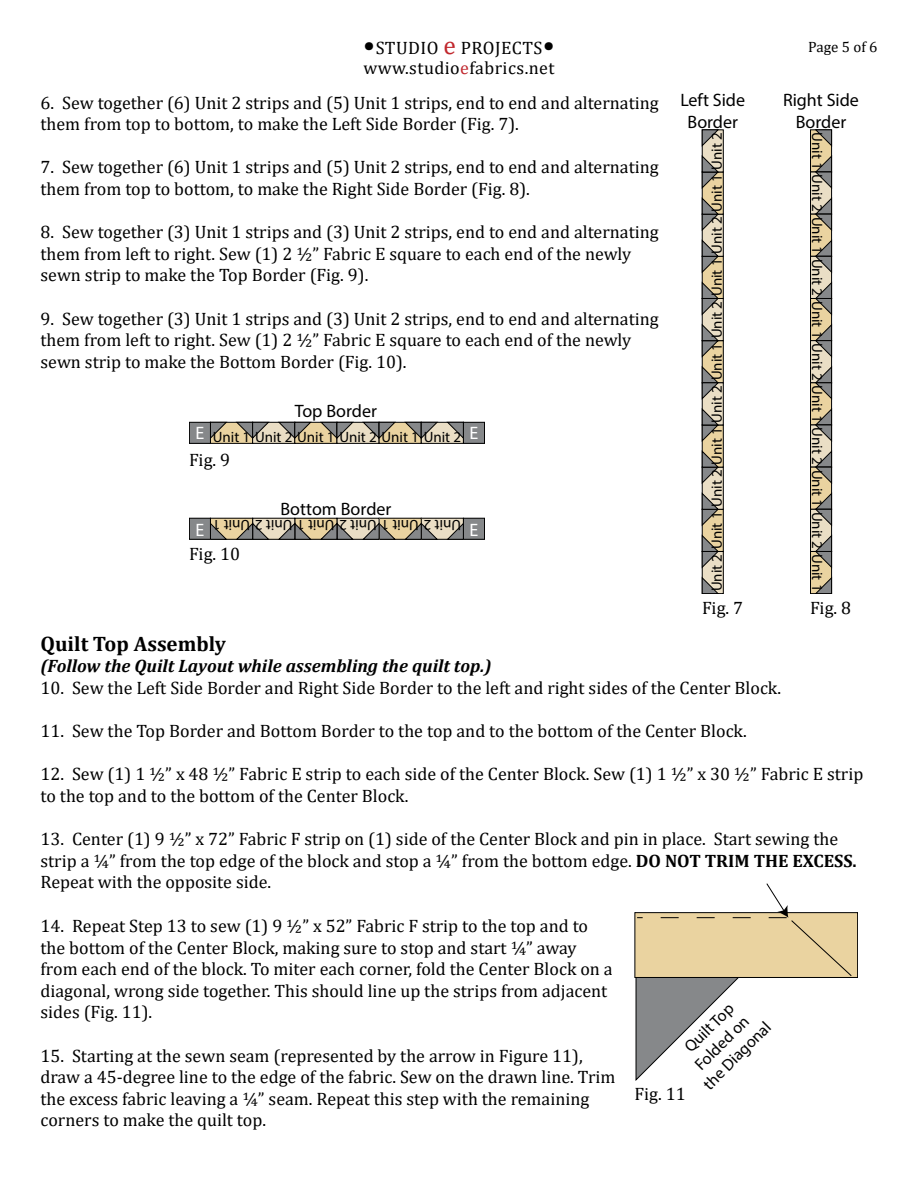
<style>
.page{position:relative;width:918px;height:1188px;background:#fff}
.page>*{position:absolute;margin:0;border:0;box-sizing:border-box;transform-origin:0 0}
.t1{font:700 21px "Cambria";color:#000}
.t2{font:18px/21.6px "Cambria";color:#000}
.t3{font:18px/21.6px "Myriad Pro";color:#000;text-align:center}
.t4{font:italic 700 18px "Cambria";color:#000}
.t5{font:18px "Cambria";letter-spacing:.025em;color:#000}
.t6{font:18px "Myriad Pro";color:#fff}
.t7{font:16.5px/19.8px "Myriad Pro";color:#000;text-align:center}
.t8{font:15px "Myriad Pro";color:#000}
.t9{font:15px "Cambria";color:#000}
.s1{font-size:27px}
.s2{font-size:25.5px;color:#c1272d}
.s3{color:#c0272e}
.s4{font-weight:700}
</style>
<div class="page">
<div style="left:702px;top:340px;width:22px;height:43px;background:#ead3a0;border:1px solid #000"></div>
<div style="left:702px;top:298px;width:22px;height:43px;background:#eadec5;border:1px solid #000"></div>
<svg style="left:701px;top:324px;width:19px;height:34px"></svg>
<div style="left:702px;top:256px;width:22px;height:43px;background:#ead3a0;border:1px solid #000"></div>
<svg style="left:701px;top:282px;width:19px;height:34px"></svg>
<div style="left:702px;top:214px;width:22px;height:43px;background:#eadec5;border:1px solid #000"></div>
<svg style="left:701px;top:239px;width:19px;height:35px"></svg>
<div style="left:702px;top:172px;width:22px;height:43px;background:#ead3a0;border:1px solid #000"></div>
<svg style="left:701px;top:197px;width:19px;height:35px"></svg>
<div style="left:702px;top:129px;width:22px;height:43px;background:#eadec5;border:1px solid #000"></div>
<svg style="left:701px;top:129px;width:18px;height:18px"></svg>
<svg style="left:701px;top:155px;width:19px;height:35px"></svg>
<div style="left:702px;top:551px;width:21px;height:43px;background:#eadec5"></div>
<div style="left:702px;top:551px;width:22px;height:43px;border:1px solid #000"></div>
<svg style="left:701px;top:577px;width:19px;height:17px"></svg>
<div style="left:702px;top:509px;width:22px;height:43px;background:#ead3a0;border:1px solid #000"></div>
<svg style="left:701px;top:535px;width:19px;height:34px"></svg>
<div style="left:702px;top:467px;width:22px;height:43px;background:#eadec5;border:1px solid #000"></div>
<svg style="left:701px;top:492px;width:19px;height:35px"></svg>
<div style="left:702px;top:425px;width:22px;height:43px;background:#ead3a0;border:1px solid #000"></div>
<svg style="left:701px;top:450px;width:19px;height:35px"></svg>
<div style="left:702px;top:382px;width:22px;height:43px;background:#eadec5;border:1px solid #000"></div>
<svg style="left:701px;top:366px;width:19px;height:34px"></svg>
<svg style="left:701px;top:408px;width:19px;height:35px"></svg>
<div style="left:810px;top:298px;width:22px;height:43px;background:#ead3a0;border:1px solid #000"></div>
<div style="left:810px;top:340px;width:22px;height:43px;background:#eadec5;border:1px solid #000"></div>
<svg style="left:814px;top:323px;width:19px;height:35px"></svg>
<div style="left:810px;top:382px;width:22px;height:43px;background:#ead3a0;border:1px solid #000"></div>
<svg style="left:814px;top:365px;width:19px;height:35px"></svg>
<div style="left:810px;top:425px;width:22px;height:43px;background:#eadec5;border:1px solid #000"></div>
<svg style="left:814px;top:407px;width:19px;height:35px"></svg>
<div style="left:810px;top:467px;width:22px;height:43px;background:#ead3a0;border:1px solid #000"></div>
<svg style="left:814px;top:450px;width:19px;height:34px"></svg>
<div style="left:811px;top:551px;width:21px;height:43px;background:#ead3a0"></div>
<div style="left:810px;top:551px;width:22px;height:43px;border:1px solid #000"></div>
<svg style="left:815px;top:576px;width:17px;height:18px"></svg>
<div style="left:810px;top:509px;width:22px;height:43px;background:#eadec5;border:1px solid #000"></div>
<svg style="left:814px;top:534px;width:19px;height:34px"></svg>
<svg style="left:814px;top:492px;width:19px;height:34px"></svg>
<div style="left:810px;top:129px;width:22px;height:43px;background:#ead3a0;border:1px solid #000"></div>
<svg style="left:814px;top:129px;width:19px;height:18px"></svg>
<div style="left:810px;top:172px;width:22px;height:43px;background:#eadec5;border:1px solid #000"></div>
<svg style="left:814px;top:154px;width:19px;height:35px"></svg>
<div style="left:810px;top:214px;width:22px;height:43px;background:#ead3a0;border:1px solid #000"></div>
<svg style="left:814px;top:197px;width:19px;height:34px"></svg>
<div style="left:810px;top:256px;width:22px;height:43px;background:#eadec5;border:1px solid #000"></div>
<svg style="left:814px;top:281px;width:19px;height:34px"></svg>
<svg style="left:814px;top:239px;width:19px;height:34px"></svg>
<div style="left:210px;top:422px;width:43px;height:22px;background:#ead3a0;border:1px solid #000"></div>
<svg style="left:210px;top:421px;width:17px;height:19px"></svg>
<div style="left:252px;top:422px;width:43px;height:22px;background:#eadec5;border:1px solid #000"></div>
<svg style="left:235px;top:421px;width:34px;height:19px"></svg>
<div style="left:294px;top:422px;width:43px;height:22px;background:#ead3a0;border:1px solid #000"></div>
<svg style="left:277px;top:421px;width:35px;height:19px"></svg>
<div style="left:337px;top:422px;width:42px;height:22px;background:#eadec5;border:1px solid #000"></div>
<svg style="left:319px;top:421px;width:35px;height:19px"></svg>
<div style="left:379px;top:422px;width:43px;height:22px;background:#ead3a0;border:1px solid #000"></div>
<svg style="left:361px;top:421px;width:35px;height:19px"></svg>
<div style="left:421px;top:422px;width:43px;height:22px;background:#eadec5;border:1px solid #000"></div>
<svg style="left:446px;top:422px;width:17px;height:17px"></svg>
<svg style="left:404px;top:421px;width:34px;height:19px"></svg>
<div style="left:189px;top:422px;width:21px;height:21px;background:#86888a"></div>
<div style="left:189px;top:422px;width:22px;height:22px;border:1px solid #000"></div>
<div style="left:463px;top:422px;width:22px;height:21px;background:#86888a"></div>
<div style="left:463px;top:422px;width:22px;height:22px;border:1px solid #000"></div>
<div style="left:421px;top:518px;width:42px;height:21px;background:#eadec5"></div>
<svg style="left:447px;top:522px;width:16px;height:18px"></svg>
<div style="left:379px;top:518px;width:42px;height:21px;background:#ead3a0"></div>
<svg style="left:404px;top:522px;width:35px;height:18px"></svg>
<div style="left:337px;top:518px;width:42px;height:21px;background:#eadec5"></div>
<svg style="left:362px;top:522px;width:35px;height:18px"></svg>
<div style="left:295px;top:518px;width:42px;height:21px;background:#ead3a0"></div>
<svg style="left:320px;top:522px;width:35px;height:18px"></svg>
<div style="left:253px;top:518px;width:42px;height:21px;background:#eadec5"></div>
<svg style="left:278px;top:522px;width:34px;height:18px"></svg>
<div style="left:210px;top:518px;width:43px;height:21px;background:#ead3a0"></div>
<svg style="left:211px;top:523px;width:17px;height:17px"></svg>
<svg style="left:236px;top:522px;width:34px;height:18px"></svg>
<div style="left:463px;top:518px;width:22px;height:21px;background:#86888a"></div>
<div style="left:463px;top:518px;width:22px;height:22px;border:1px solid #000"></div>
<div style="left:189px;top:518px;width:21px;height:21px;background:#86888a"></div>
<div style="left:189px;top:518px;width:22px;height:22px;border:1px solid #000"></div>
<svg style="left:635px;top:883px;width:217px;height:198px"></svg>
<p class="t5" style="left:363px;top:37px;width:193px"><span class="s1">•</span>STUDIO <span class="s2">e</span> PROJECTS<span class="s1">•</span></p>
<p class="t9" style="left:808px;top:38px;width:71px">Page 5 of 6</p>
<p class="t5" style="left:363px;top:57px;width:193px">www.studio<span class="s3">e</span>fabrics.net</p>
<p class="t2" style="left:40px;top:91px;width:620px">6. Sew together (6) Unit 2 strips and (5) Unit 1 strips, end to end and alternating them from top to bottom, to make the Left Side Border (Fig. 7).</p>
<p class="t2" style="left:40px;top:156px;width:620px">7. Sew together (6) Unit 1 strips and (5) Unit 2 strips, end to end and alternating them from top to bottom, to make the Right Side Border (Fig. 8).</p>
<p class="t2" style="left:40px;top:221px;width:620px">8. Sew together (3) Unit 1 strips and (3) Unit 2 strips, end to end and alternating them from left to right. Sew (1) 2 ½” Fabric E square to each end of the newly sewn strip to make the Top Border (Fig. 9).</p>
<p class="t2" style="left:40px;top:307px;width:620px">9. Sew together (3) Unit 1 strips and (3) Unit 2 strips, end to end and alternating them from left to right. Sew (1) 2 ½” Fabric E square to each end of the newly sewn strip to make the Bottom Border (Fig. 10).</p>
<p class="t3" style="left:295px;top:400px;width:84px">Top Border</p>
<p class="t6" style="left:195px;top:422px;width:10px">E</p>
<p class="t6" style="left:470px;top:422px;width:10px">E</p>
<p class="t8" style="left:213px;top:427px;width:250px">Unit 1 Unit 2 Unit 1 Unit 2 Unit 1 Unit 2</p>
<p class="t2" style="left:189px;top:449px;width:43px">Fig. 9</p>
<p class="t3" style="left:280px;top:498px;width:113px">Bottom Border</p>
<p class="t8" style="left:461px;top:534px;width:250px;rotate:-180deg">Unit 2 Unit 1 Unit 2 Unit 1 Unit 2 Unit 1</p>
<p class="t6" style="left:195px;top:518px;width:10px">E</p>
<p class="t6" style="left:470px;top:518px;width:10px">E</p>
<p class="t2" style="left:189px;top:543px;width:53px">Fig. 10</p>
<p class="t3" style="left:680px;top:89px;width:66px">Left Side<br>Border</p>
<p class="t8" style="left:707px;top:591px;width:461px;rotate:-90deg">Unit 2 Unit 1 Unit 2 Unit 1 Unit 2 Unit 1 Unit 2 Unit 1 Unit 2 Unit 1 Unit 2</p>
<p class="t3" style="left:783px;top:89px;width:77px">Right Side<br>Border</p>
<p class="t8" style="left:827px;top:132px;width:461px;rotate:90deg">Unit 1 Unit 2 Unit 1 Unit 2 Unit 1 Unit 2 Unit 1 Unit 2 Unit 1 Unit 2 Unit 1</p>
<p class="t2" style="left:702px;top:597px;width:43px">Fig. 7</p>
<p class="t2" style="left:810px;top:597px;width:43px">Fig. 8</p>
<p class="t1" style="left:40px;top:629px;width:187px">Quilt Top Assembly</p>
<p class="t4" style="left:40px;top:654px;width:453px">(Follow the Quilt Layout while assembling the quilt top.)</p>
<p class="t2" style="left:40px;top:677px;width:742px">10. Sew the Left Side Border and Right Side Border to the left and right sides of the Center Block.</p>
<p class="t2" style="left:40px;top:720px;width:708px">11. Sew the Top Border and Bottom Border to the top and to the bottom of the Center Block.</p>
<p class="t2" style="left:40px;top:763px;width:824px">12. Sew (1) 1 ½” x 48 ½” Fabric E strip to each side of the Center Block. Sew (1) 1 ½” x 30 ½” Fabric E strip to the top and to the bottom of the Center Block.</p>
<p class="t2" style="left:40px;top:828px;width:818px">13. Center (1) 9 ½” x 72” Fabric F strip on (1) side of the Center Block and pin in place. Start sewing the strip a ¼” from the top edge of the block and stop a ¼” from the bottom edge. <span class="s4">DO NOT TRIM THE EXCESS.<br></span>Repeat with the opposite side.</p>
<p class="t2" style="left:40px;top:915px;width:574px">14. Repeat Step 13 to sew (1) 9 ½” x 52” Fabric F strip to the top and to the bottom of the Center Block, making sure to stop and start ¼” away from each end of the block. To miter each corner, fold the Center Block on a diagonal, wrong side together. This should line up the strips from adjacent sides (Fig. 11).</p>
<p class="t2" style="left:40px;top:1045px;width:576px">15. Starting at the sewn seam (represented by the arrow in Figure 11), draw a 45-degree line to the edge of the fabric. Sew on the drawn line. Trim the excess fabric leaving a ¼” seam. Repeat this step with the remaining corners to make the quilt top.</p>
<p class="t7" style="left:671px;top:1052px;width:90px;rotate:-45deg">Quilt Top<br>Folded on the Diagonal</p>
<p class="t2" style="left:634px;top:1083px;width:53px">Fig. 11</p>
</div>
